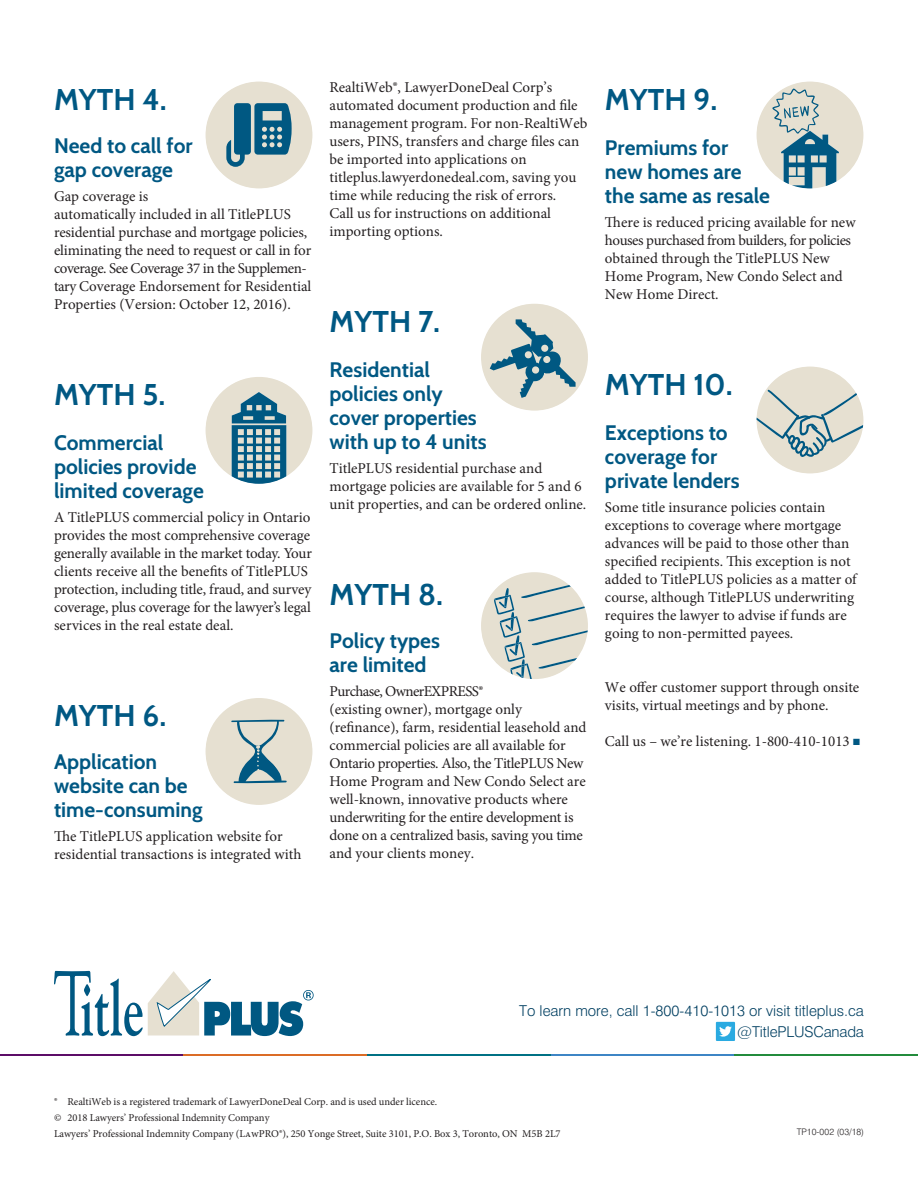
<style>
.page{position:relative;width:918px;height:1188px;background:#fff}
.page>*{position:absolute;margin:0;border:0;box-sizing:border-box;transform-origin:0 0}
.Myth{font:700 30px "Cabin";color:#005883}
.t1{font:700 21px/24px "Cabin";color:#005883}
.t2{font:15px/18px "Minion Pro";color:#231f20}
.t3{font:300 15px/21px "Swiss 721 BT";color:#003f61;text-align:right}
.Footnote{font:10.5px "Minion Pro";letter-spacing:-.005em;color:#231f20}
.Body{font:300 9px "Swiss 721 BT";color:#231f20}
.s1{color:#005883}
</style>
<div class="page">
<div style="left:206px;top:82px;width:106px;height:106px;background:#e6e0d1;border-radius:50%"></div>
<svg style="left:226px;top:103px;width:66px;height:64px"></svg>
<svg style="left:206px;top:377px;width:106px;height:107px"></svg>
<div style="left:206px;top:698px;width:106px;height:107px;background:#e6e0d1;border-radius:50%"></div>
<svg style="left:231px;top:720px;width:56px;height:63px"></svg>
<div style="left:481px;top:304px;width:107px;height:107px;background:#e6e0d1;border-radius:50%"></div>
<svg style="left:490px;top:319px;width:86px;height:79px"></svg>
<svg style="left:481px;top:572px;width:107px;height:107px"></svg>
<svg style="left:757px;top:82px;width:106px;height:106px"></svg>
<svg style="left:757px;top:367px;width:106px;height:106px"></svg>
<svg style="left:54px;top:971px;width:260px;height:65px"></svg>
<hr style="left:0;top:1054px;width:184px;height:2px;background:#5c0d67">
<hr style="left:184px;top:1054px;width:183px;height:2px;background:#db6c26">
<hr style="left:367px;top:1054px;width:184px;height:2px;background:#007184">
<hr style="left:551px;top:1054px;width:183px;height:2px;background:#3e85c5">
<hr style="left:734px;top:1054px;width:184px;height:2px;background:#238b3c">
<div style="left:716px;top:1022px;width:19px;height:19px;background:#2aaae1"></div>
<svg style="left:719px;top:1026px;width:13px;height:11px"></svg>
<p class="Myth" style="left:54px;top:81px;width:114px">MYTH 4.</p>
<p class="t1" style="left:54px;top:134px;width:140px">Need to call for gap coverage</p>
<p class="t2" style="left:54px;top:187px;width:259px">Gap coverage is<br>automatically included in all TitlePLUS residential purchase and mortgage policies, eliminating the need to request or call in for coverage. See Coverage 37 in the Supplemen&shy;tary Coverage Endorsement for Residential Properties (Version: October 12, 2016).</p>
<p class="Myth" style="left:54px;top:377px;width:113px">MYTH 5.</p>
<p class="t1" style="left:54px;top:431px;width:151px">Commercial policies provide limited coverage</p>
<p class="t2" style="left:54px;top:508px;width:260px">A TitlePLUS commercial policy in Ontario provides the most comprehensive coverage generally available in the market today. Your clients receive all the benefits of TitlePLUS protection, including title, fraud, and survey coverage, plus coverage for the lawyer’s legal services in the real estate deal.</p>
<p class="Myth" style="left:54px;top:698px;width:114px">MYTH 6.</p>
<p class="t1" style="left:54px;top:750px;width:150px">Application website can be time-consuming</p>
<p class="t2" style="left:54px;top:828px;width:249px">The TitlePLUS application website for residential transactions is integrated with</p>
<p class="t2" style="left:330px;top:78px;width:259px">RealtiWeb®, LawyerDoneDeal Corp’s automated document production and file management program. For non-RealtiWeb users, PINS, transfers and charge files can be imported into applications on titleplus.lawyerdonedeal.com, saving you time while reducing the risk of errors.<br>Call us for instructions on additional importing options.</p>
<p class="Myth" style="left:330px;top:303px;width:112px">MYTH 7.</p>
<p class="t1" style="left:330px;top:358px;width:159px">Residential policies only cover properties with up to 4 units</p>
<p class="t2" style="left:330px;top:459px;width:258px">TitlePLUS residential purchase and mortgage policies are available for 5 and 6 unit properties, and can be ordered online.</p>
<p class="Myth" style="left:330px;top:576px;width:115px">MYTH 8.</p>
<p class="t1" style="left:330px;top:629px;width:112px">Policy types are limited</p>
<p class="t2" style="left:330px;top:682px;width:259px">Purchase, OwnerEXPRESS®<br>(existing owner), mortgage only (refinance), farm, residential leasehold and commercial policies are all available for Ontario properties. Also, the TitlePLUS New Home Program and New Condo Select are well-known, innovative products where underwriting for the entire development is done on a centralized basis, saving you time and your clients money.</p>
<p class="Myth" style="left:605px;top:81px;width:114px">MYTH 9.</p>
<p class="t1" style="left:605px;top:136px;width:167px">Premiums for new homes are the same as resale</p>
<p class="t2" style="left:605px;top:213px;width:252px">There is reduced pricing available for new houses purchased from builders, for policies obtained through the TitlePLUS New Home Program, New Condo Select and New Home Direct.</p>
<p class="Myth" style="left:605px;top:366px;width:129px">MYTH 10.</p>
<p class="t1" style="left:605px;top:421px;width:136px">Exceptions to coverage for private lenders</p>
<p class="t2" style="left:605px;top:498px;width:253px">Some title insurance policies contain exceptions to coverage where mortgage advances will be paid to those other than specified recipients. This exception is not added to TitlePLUS policies as a matter of course, although TitlePLUS underwriting requires the lawyer to advise if funds are going to non-permitted payees.</p>
<p class="t2" style="left:605px;top:678px;width:256px">We offer customer support through onsite visits, virtual meetings and by phone.</p>
<p class="t2" style="left:605px;top:732px;width:256px">Call us – we’re listening. 1-800-410-1013 <span class="s1">■</span></p>
<p class="t3" style="left:519px;top:1000px;width:346px">To learn more, call 1-800-410-1013 or visit titleplus.ca @TitlePLUSCanada</p>
<p class="Footnote" style="left:54px;top:1095px;width:385px">® RealtiWeb is a registered trademark of LawyerDoneDeal Corp. and is used under licence.</p>
<p class="Footnote" style="left:54px;top:1111px;width:217px">© 2018 Lawyers’ Professional Indemnity Company</p>
<p class="Footnote" style="left:54px;top:1127px;width:508px">Lawyers’ Professional Indemnity Company (LawPRO®), 250 Yonge Street, Suite 3101, P.O. Box 3, Toronto, ON M5B 2L7</p>
<p class="Body" style="left:797px;top:1126px;width:69px">TP10-002 (03/18)</p>
</div>
